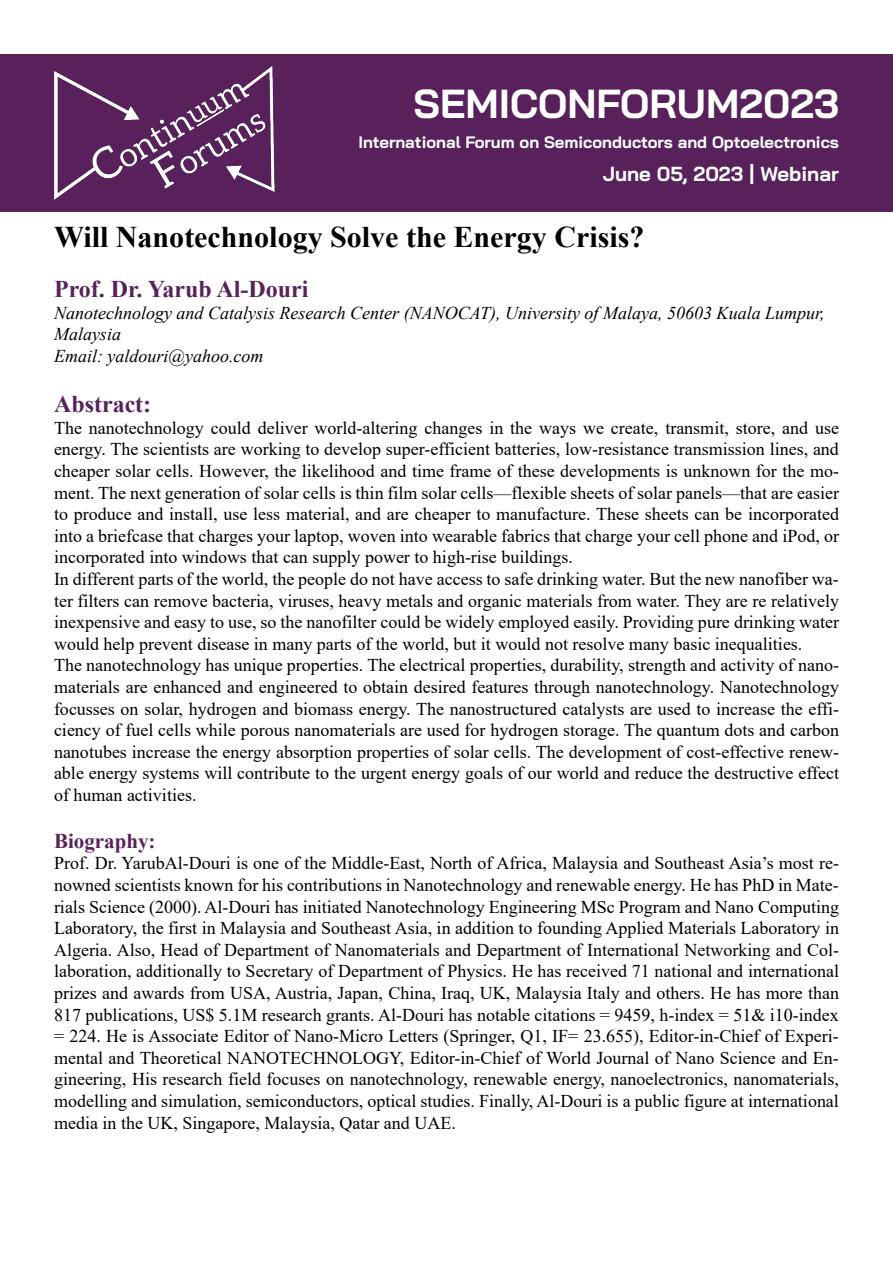
<style>
.page{position:relative;width:893px;height:1263px;background:#fff}
.page>*{position:absolute;margin:0;border:0;box-sizing:border-box;transform-origin:0 0}
.t1{font:700 40.5px "Bai Jamjuree";color:#fff}
.t2{font:700 30px "Times New Roman";color:#000}
.t3{font:700 24px "Times New Roman";color:#58215c}
.t4{font:700 21px "Times New Roman";color:#58215c}
.t5{font:700 20.25px "Bai Jamjuree";color:#fff}
.t6{font:18px/21.6px "Times New Roman";color:#000}
.t7{font:italic 18px/21.6px "Times New Roman";color:#000}
.t8{font:700 16.5px "Bai Jamjuree";color:#fff}
</style>
<div class="page">
<div style="left:0;top:54px;width:893px;height:157px;background:#58215c"></div>
<img style="left:54px;top:66px;width:221px;height:146px">
<h1 class="t1" style="left:413px;top:80px;width:427px">SEMICONFORUM2023</h1>
<p class="t8" style="left:358px;top:132px;width:482px">International Forum on Semiconductors and Optoelectronics</p>
<p class="t5" style="left:603px;top:162px;width:238px">June 05, 2023 | Webinar</p>
<h2 class="t2" style="left:54px;top:215px;width:592px">Will Nanotechnology Solve the Energy Crisis?</h2>
<h3 class="t3" style="left:54px;top:272px;width:256px">Prof. Dr. Yarub Al-Douri</h3>
<p class="t7" style="left:54px;top:301px;width:772px">Nanotechnology and Catalysis Research Center (NANOCAT), University of Malaya, 50603 Kuala Lumpur,<br>Malaysia<br>Email: yaldouri@yahoo.com</p>
<h3 class="t3" style="left:54px;top:387px;width:99px">Abstract:</h3>
<p class="t6" style="left:54px;top:416px;width:786px">The nanotechnology could deliver world-altering changes in the ways we create, transmit, store, and use energy. The scientists are working to develop super-efficient batteries, low-resistance transmission lines, and cheaper solar cells. However, the likelihood and time frame of these developments is unknown for the mo&shy;ment. The next generation of solar cells is thin film solar cells—flexible sheets of solar panels—that are easier to produce and install, use less material, and are cheaper to manufacture. These sheets can be incorporated into a briefcase that charges your laptop, woven into wearable fabrics that charge your cell phone and iPod, or incorporated into windows that can supply power to high-rise buildings.<br>In different parts of the world, the people do not have access to safe drinking water. But the new nanofiber wa&shy;ter filters can remove bacteria, viruses, heavy metals and organic materials from water. They are re relatively inexpensive and easy to use, so the nanofilter could be widely employed easily. Providing pure drinking water would help prevent disease in many parts of the world, but it would not resolve many basic inequalities.<br>The nanotechnology has unique properties. The electrical properties, durability, strength and activity of nano&shy;materials are enhanced and engineered to obtain desired features through nanotechnology. Nanotechnology focusses on solar, hydrogen and biomass energy. The nanostructured catalysts are used to increase the effi&shy;ciency of fuel cells while porous nanomaterials are used for hydrogen storage. The quantum dots and carbon nanotubes increase the energy absorption properties of solar cells. The development of cost-effective renew&shy;able energy systems will contribute to the urgent energy goals of our world and reduce the destructive effect of human activities.</p>
<p class="t4" style="left:54px;top:826px;width:103px">Biography:</p>
<p class="t6" style="left:54px;top:852px;width:786px;text-align:justify">Prof. Dr. YarubAl-Douri is one of the Middle-East, North of Africa, Malaysia and Southeast Asia’s most re&shy;nowned scientists known for his contributions in Nanotechnology and renewable energy. He has PhD in Mate&shy;rials Science (2000). Al-Douri has initiated Nanotechnology Engineering MSc Program and Nano Computing Laboratory, the first in Malaysia and Southeast Asia, in addition to founding Applied Materials Laboratory in Algeria. Also, Head of Department of Nanomaterials and Department of International Networking and Col&shy;laboration, additionally to Secretary of Department of Physics. He has received 71 national and international prizes and awards from USA, Austria, Japan, China, Iraq, UK, Malaysia Italy and others. He has more than 817 publications, US$ 5.1M research grants. Al-Douri has notable citations = 9459, h-index = 51&amp; i10-index = 224. He is Associate Editor of Nano-Micro Letters (Springer, Q1, IF= 23.655), Editor-in-Chief of Experi&shy;mental and Theoretical NANOTECHNOLOGY, Editor-in-Chief of World Journal of Nano Science and En&shy;gineering, His research field focuses on nanotechnology, renewable energy, nanoelectronics, nanomaterials, modelling and simulation, semiconductors, optical studies. Finally, Al-Douri is a public figure at international media in the UK, Singapore, Malaysia, Qatar and UAE.</p>
</div>
